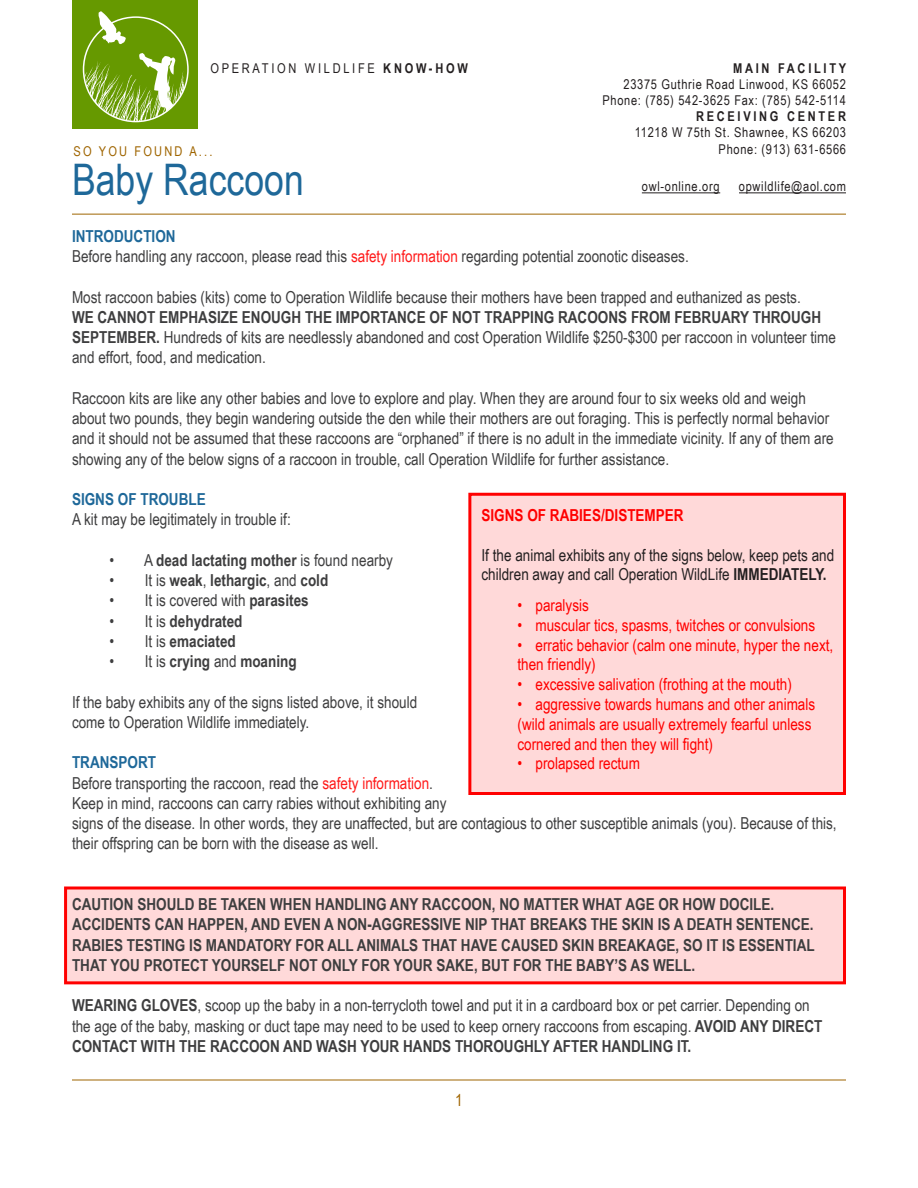
<style>
.page{position:relative;width:918px;height:1188px;background:#fff}
.page>*{position:absolute;margin:0;border:0;box-sizing:border-box;transform-origin:0 0}
.t1{font:43.5px "Arial Narrow";color:#1e6899}
.t2{font:16.5px/20.2px "Arial Narrow";color:#3e3e3f}
.t3{font:700 16.5px "Arial Narrow";color:#3e3e3f}
.t4{font:16.5px/19.8px "Arial Narrow";color:#f00}
.t5{font:16.5px/19.8px "Arial Narrow";color:#231f20}
.t6{font:700 16.5px "Arial Narrow";color:#1e6899}
.t7{font:700 16.5px "Arial Narrow";color:#f00}
.t8{font:16.5px "Arial Narrow";color:#9f6500}
.t9{font:13.5px "Arial Narrow";letter-spacing:.05em;color:#231f20}
.t10{font:700 13.5px "Arial Narrow";color:#231f20}
.t11{font:13.5px "Arial Narrow";letter-spacing:.2em;color:#231f20}
.t12{font:13.5px "Arial Narrow";letter-spacing:.16em;color:#9f6500}
.s1{font-weight:700}
.s2{color:#ff1a1a}
.s3{font-weight:400}
</style>
<div class="page">
<div style="left:64px;top:886px;width:782px;height:98px;background:#ffd9d9;border:3px solid #f00"></div>
<hr style="left:72px;top:214px;width:774px;height:1px;background:#9f6500">
<hr style="left:642px;top:192px;width:78px;height:1px;background:#231f20">
<hr style="left:739px;top:192px;width:107px;height:1px;background:#231f20">
<hr style="left:72px;top:1080px;width:774px;height:1px;background:#9f6500">
<div style="left:72px;top:0;width:126px;height:129px;background:#690"></div>
<svg style="left:99px;top:11px;width:27px;height:33px"></svg>
<svg style="left:84px;top:53px;width:100px;height:68px"></svg>
<div style="left:468px;top:493px;width:378px;height:302px;background:#ffd9d9;border:3px solid #f00"></div>
<p class="t10" style="left:733px;top:58px;width:10px">MAIN</p>
<p class="t10" style="left:778px;top:58px;width:10px">FACILIT</p>
<p class="t10" style="left:839px;top:58px;width:9px">Y</p>
<p class="t9" style="left:624px;top:74px;width:224px">23375 Guthrie Road Linwood, KS 66052</p>
<p class="t9" style="left:603px;top:90px;width:245px">Phone: (785) 542-3625 Fax: (785) 542-5114</p>
<p class="t10" style="left:696px;top:106px;width:10px">RECEI</p>
<p class="t10" style="left:743px;top:106px;width:19px">VING</p>
<p class="t10" style="left:787px;top:106px;width:11px">CENTER</p>
<p class="t9" style="left:635px;top:123px;width:213px">11218 W 75th St. Shawnee, KS 66203</p>
<p class="t9" style="left:719px;top:139px;width:129px">Phone: (913) 631-6566</p>
<p class="t9" style="left:642px;top:177px;width:79px">owl-online.org</p>
<p class="t9" style="left:739px;top:177px;width:108px">opwildlife@aol.com</p>
<p class="t11" style="left:210px;top:58px;width:257px">Op er ati on Wil dLi fe <span class="s1">KNOW -HOW</span></p>
<p class="t12" style="left:74px;top:141px;width:140px">So you found a...</p>
<p class="t1" style="left:72px;top:148px;width:233px">Baby Raccoon</p>
<p class="t6" style="left:72px;top:224px;width:105px">INTRODUCTION</p>
<p class="t2" style="left:72px;top:246px;width:618px">Before handling any raccoon, please read this <span class="s2">safety information</span> regarding potential zoonotic diseases.</p>
<p class="t2" style="left:72px;top:286px;width:730px">Most raccoon babies (kits) come to Operation Wildlife because their mothers have been trapped and euthanized as pests.<br><span class="s1">WE CANNOT EMPHASIZE ENOUGH THE IMPORTANCE OF NOT</span></p>
<p class="t3" style="left:484px;top:305px;width:10px">TRAPPING</p>
<p class="t3" style="left:558px;top:305px;width:11px">RACOONS</p>
<p class="t3" style="left:631px;top:305px;width:11px">FROM</p>
<p class="t3" style="left:675px;top:305px;width:38px">FEBRUAR</p>
<p class="t3" style="left:740px;top:305px;width:24px">Y THROUGH</p>
<p class="t2" style="left:72px;top:327px;width:766px;text-indent:56px"><span class="s1">BER.</span> Hundreds of kits are needlessly abandoned and cost Operation Wildlife $250-$300 per raccoon in volunteer time and effort, food, and medication.</p>
<p class="t2" style="left:72px;top:387px;width:763px">Raccoon kits are like any other babies and love to explore and play. When they are around four to six weeks old and weigh about two pounds, they begin wandering outside the den while their mothers are out foraging. This is perfectly normal behavior and it should not be assumed that these raccoons are “orphaned” if there is no adult in the immediate vicinity. If any of them are showing any of the below signs of a raccoon in trouble, call Operation Wildlife for further assistance.</p>
<p class="t6" style="left:72px;top:487px;width:135px">SIGNS OF TROUBLE</p>
<p class="t2" style="left:72px;top:509px;width:220px">A kit may be legitimately in trouble if:</p>
<p class="t3" style="left:110px;top:548px;width:285px"><span class="s3">• A</span> DEAD LACTATING MOTHER <span class="s3">is found nearby</span></p>
<p class="t3" style="left:110px;top:568px;width:220px"><span class="s3">• It is</span> WEAK<span class="s3">,</span> LETHARGIC<span class="s3">, and</span> COLD</p>
<p class="t2" style="left:110px;top:590px;width:201px">• It is covered with <span class="s1">PARASITES</span></p>
<p class="t3" style="left:110px;top:608px;width:135px"><span class="s3">• It is</span> DEHYDRATED</p>
<p class="t3" style="left:110px;top:629px;width:128px"><span class="s3">• It is</span> EMACIATED</p>
<p class="t3" style="left:110px;top:649px;width:189px"><span class="s3">• It is</span> CRYING <span class="s3">and</span> MOANING</p>
<p class="t2" style="left:72px;top:691px;width:347px">If the baby exhibits any of the signs listed above, it should</p>
<p class="t2" style="left:72px;top:711px;width:239px">come to Operation Wildlife immediately.</p>
<p class="t6" style="left:72px;top:750px;width:86px">TRANSPORT</p>
<p class="t2" style="left:72px;top:772px;width:766px">Before transporting the raccoon, read the <span class="s2">safety information</span>.<br>Keep in mind, raccoons can carry rabies without exhibiting any<br>signs of the disease. In other words, they are unaffected, but are contagious to other susceptible animals (you). Because of this, their offspring can be born with the disease as well.</p>
<p class="t3" style="left:72px;top:325px;width:11px">SEPTEM</p>
<p class="t7" style="left:482px;top:503px;width:204px">SIGNS OF RABIES/DISTEMPER</p>
<p class="t5" style="left:482px;top:544px;width:354px">If the animal exhibits any of the signs below, keep pets and children away and call Operation WildLife <span class="s1">IMMEDIATELY.</span></p>
<p class="t4" style="left:518px;top:595px;width:73px">• paralysis</p>
<p class="t4" style="left:518px;top:614px;width:299px">• muscular tics, spasms, twitches or convulsions</p>
<p class="t4" style="left:518px;top:634px;width:317px">• erratic behavior (calm one minute, hyper the next, then friendly)</p>
<p class="t4" style="left:518px;top:674px;width:276px">• excessive salivation (frothing at the mouth)</p>
<p class="t4" style="left:518px;top:694px;width:299px">• aggressive towards humans and other animals (wild animals are usually extremely fearful unless cornered and then they will fight)</p>
<p class="t4" style="left:518px;top:753px;width:124px">• prolapsed rectum</p>
<p class="t3" style="left:72px;top:892px;width:10px">CAUTION</p>
<p class="t3" style="left:137px;top:892px;width:11px">SHOULD</p>
<p class="t3" style="left:198px;top:892px;width:95px">BE TAKEN WHEN</p>
<p class="t3" style="left:315px;top:892px;width:10px">HANDLING</p>
<p class="t3" style="left:390px;top:892px;width:43px">AN Y RACCOON</p>
<p class="t3" style="left:492px;top:892px;width:42px">, NO MATTER</p>
<p class="t3" style="left:583px;top:892px;width:23px">WHAT</p>
<p class="t3" style="left:625px;top:892px;width:11px">AGE</p>
<p class="t3" style="left:659px;top:892px;width:71px">ORHOW DOCILE</p>
<p class="t3" style="left:771px;top:892px;width:5px">.</p>
<p class="t3" style="left:72px;top:912px;width:10px">ACCIDENTS</p>
<p class="t3" style="left:155px;top:912px;width:11px">CAN</p>
<p class="t3" style="left:188px;top:912px;width:11px">HAPPEN</p>
<p class="t3" style="left:244px;top:912px;width:18px">, AND</p>
<p class="t3" style="left:284px;top:912px;width:64px">EVEN ANON</p>
<p class="t3" style="left:367px;top:912px;width:15px">-AGGRESSI</p>
<p class="t3" style="left:443px;top:912px;width:58px">VENIP THAT</p>
<p class="t3" style="left:530px;top:912px;width:71px">BREAKS THE</p>
<p class="t3" style="left:622px;top:912px;width:75px">SKIN IS ADEATH</p>
<p class="t3" style="left:736px;top:912px;width:11px">SENTENCE</p>
<p class="t3" style="left:810px;top:912px;width:5px">.</p>
<p class="t3" style="left:72px;top:932px;width:65px">RABIES TESTING</p>
<p class="t3" style="left:189px;top:932px;width:28px">IS MANDATOR</p>
<p class="t3" style="left:283px;top:932px;width:23px">Y FOR</p>
<p class="t3" style="left:327px;top:932px;width:10px">ALL</p>
<p class="t3" style="left:357px;top:932px;width:10px">ANIMALS</p>
<p class="t3" style="left:422px;top:932px;width:10px">THAT</p>
<p class="t3" style="left:461px;top:932px;width:51px">HAVECAUSED</p>
<p class="t3" style="left:562px;top:932px;width:186px">SKIN BREAKAGE, SO ITISESSENTIAL</p>
<p class="t3" style="left:72px;top:953px;width:10px">THAT</p>
<p class="t3" style="left:111px;top:953px;width:44px">YOU PROTECT</p>
<p class="t3" style="left:212px;top:953px;width:20px">YOURSELF</p>
<p class="t3" style="left:289px;top:953px;width:11px">NOT</p>
<p class="t3" style="left:322px;top:953px;width:51px">ONLY FOR</p>
<p class="t3" style="left:394px;top:953px;width:20px">YOUR</p>
<p class="t3" style="left:436px;top:953px;width:87px">SAKE, BUT FOR</p>
<p class="t3" style="left:545px;top:953px;width:10px">THE</p>
<p class="t3" style="left:576px;top:953px;width:120px">BABY’S AS WELL.</p>
<p class="t3" style="left:72px;top:993px;width:23px">WEARING</p>
<p class="t2" style="left:72px;top:995px;width:739px;text-indent:69px"><span class="s1">GLOVES</span> , scoop up the baby in a non-terrycloth towel and put it in a cardboard box or pet carrier. Depending on the age of the baby, masking or duct tape may need to be used to keep ornery raccoons from escaping. <span class="s1">AVOID ANY DIRECT<br>CONTACT</span></p>
<p class="t3" style="left:141px;top:1034px;width:49px">WITH THE</p>
<p class="t3" style="left:210px;top:1034px;width:11px">RACCOON</p>
<p class="t3" style="left:283px;top:1034px;width:11px">AND</p>
<p class="t3" style="left:316px;top:1034px;width:23px">WASH</p>
<p class="t3" style="left:360px;top:1034px;width:20px">YOUR</p>
<p class="t3" style="left:403px;top:1034px;width:11px">HANDS</p>
<p class="t3" style="left:455px;top:1034px;width:11px">THOROUGHL</p>
<p class="t3" style="left:541px;top:1034px;width:23px">Y AFTER</p>
<p class="t3" style="left:602px;top:1034px;width:10px">HANDLING</p>
<p class="t3" style="left:677px;top:1034px;width:16px">IT.</p>
<p class="t8" style="left:455px;top:1088px;width:9px">1</p>
</div>
